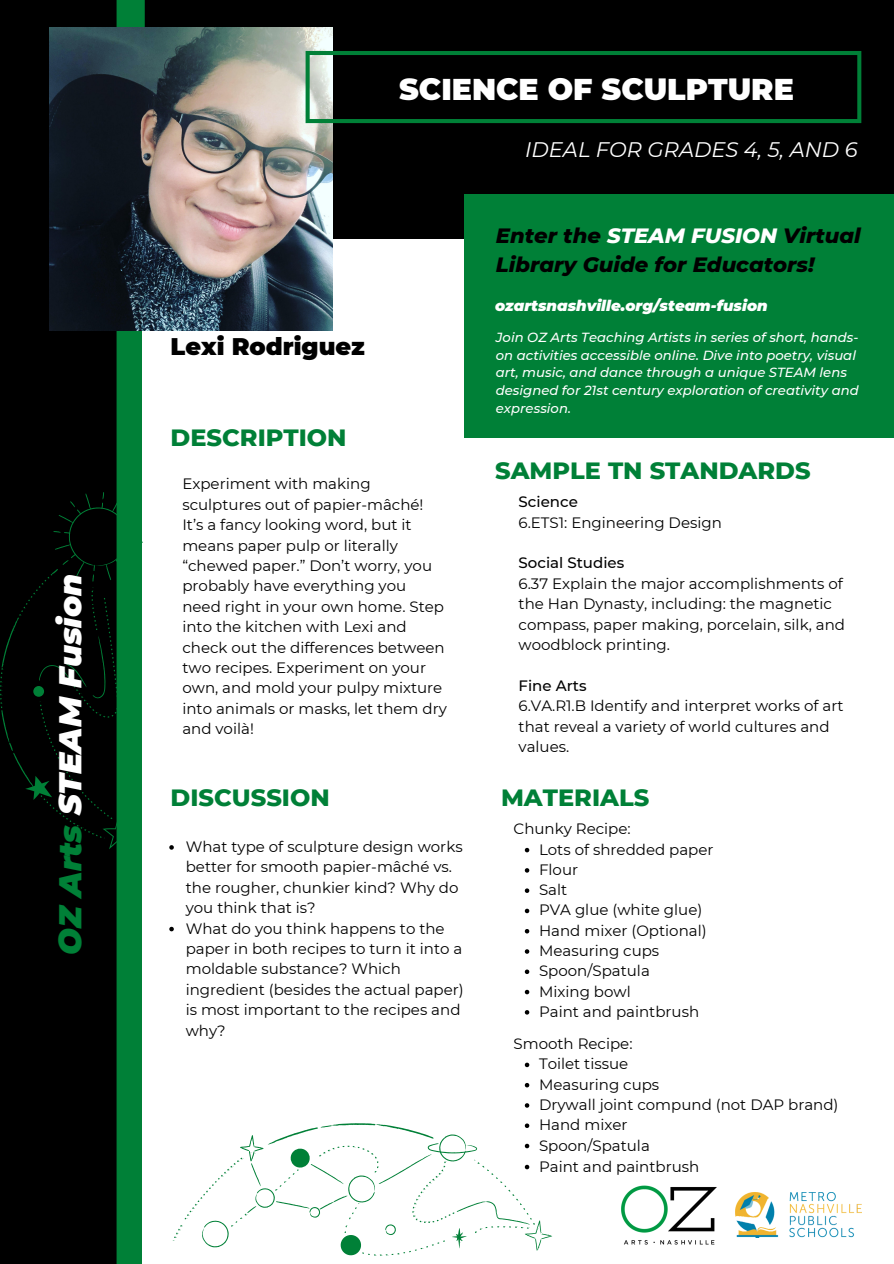
<style>
.page{position:relative;width:894px;height:1264px;background:#fff}
.page>*{position:absolute;margin:0;border:0;box-sizing:border-box;transform-origin:0 0}
.t1{font:italic 900 31.5px "Montserrat";color:#fff}
.t2{font:900 30px "Montserrat";color:#fff}
.t3{font:800 24px "Montserrat";color:#008037}
.t4{font:900 24px "Montserrat";color:#000}
.t5{font:italic 800 21.15px/28.7px "Montserrat";color:#000}
.t6{font:italic 21px "Montserrat";color:#fff}
.t7{font:15px/20.4px "Montserrat";color:#000}
.t8{font:italic 900 15px "Montserrat";color:#fff}
.t9{font:500 15px "Montserrat";color:#000}
.t10{font:italic 500 13.2px/17.9px "Montserrat";color:#fff}
.s1{color:#008037}
.s2{color:#fff}
</style>
<div class="page">
<div style="left:0;top:0;width:893px;height:1263px;background:#000"></div>
<svg style="left:116px;top:0;width:29px;height:1263px;background:#007833"></svg>
<div style="left:143px;top:239px;width:750px;height:1024px;background:#fff"></div>
<img style="left:49px;top:27px;width:283px;height:303px">
<svg style="left:305px;top:51px;width:556px;height:72px"></svg>
<div style="left:464px;top:195px;width:429px;height:243px;background:#008037"></div>
<img style="left:621px;top:1185px;width:96px;height:60px">
<svg style="left:130px;top:1123px;width:423px;height:140px"></svg>
<img style="left:735px;top:1192px;width:126px;height:45px">
<svg style="left:169px;top:845px;width:5px;height:4px"></svg>
<svg style="left:169px;top:926px;width:5px;height:5px"></svg>
<svg style="left:0;top:492px;width:143px;height:357px"></svg>
<svg style="left:524px;top:847px;width:5px;height:5px"></svg>
<svg style="left:524px;top:868px;width:5px;height:4px"></svg>
<svg style="left:524px;top:888px;width:5px;height:4px"></svg>
<svg style="left:524px;top:908px;width:5px;height:5px"></svg>
<svg style="left:524px;top:929px;width:5px;height:4px"></svg>
<svg style="left:524px;top:949px;width:5px;height:4px"></svg>
<svg style="left:524px;top:969px;width:5px;height:5px"></svg>
<svg style="left:524px;top:989px;width:5px;height:5px"></svg>
<svg style="left:524px;top:1010px;width:5px;height:4px"></svg>
<svg style="left:524px;top:1062px;width:5px;height:5px"></svg>
<svg style="left:524px;top:1083px;width:5px;height:4px"></svg>
<svg style="left:524px;top:1103px;width:5px;height:4px"></svg>
<svg style="left:524px;top:1123px;width:5px;height:4px"></svg>
<svg style="left:524px;top:1143px;width:5px;height:5px"></svg>
<svg style="left:524px;top:1164px;width:5px;height:5px"></svg>
<h1 class="t1" style="left:51px;top:954px;width:382px;rotate:-90deg"><span class="s1">OZ Arts</span> STEAM Fusion</h1>
<h2 class="t2" style="left:399px;top:71px;width:396px">SCIENCE OF SCULPTURE</h2>
<h3 class="t6" style="left:525px;top:137px;width:334px">IDEAL FOR GRADES 4, 5, AND 6</h3>
<h3 class="t5" style="left:495px;top:221px;width:366px">Enter the <span class="s2">STEAM FUSION</span> Virtual<br>Library Guide for Educators!</h3>
<h3 class="t4" style="left:170px;top:331px;width:196px">Lexi Rodriguez</h3>
<h3 class="t3" style="left:170px;top:423px;width:177px">DESCRIPTION</h3>
<p class="t7" style="left:182px;top:473px;width:266px">Experiment with making sculptures out of papier-mâché!<br>It’s a fancy looking word, but it means paper pulp or literally “chewed paper.” Don’t worry, you probably have everything you need right in your own home. Step into the kitchen with Lexi and check out the differences between two recipes. Experiment on your own, and mold your pulpy mixture into animals or masks, let them dry and voilà!</p>
<h3 class="t3" style="left:170px;top:782px;width:161px">DISCUSSION</h3>
<p class="t7" style="left:186px;top:836px;width:279px">What type of sculpture design works better for smooth papier-mâché vs. the rougher, chunkier kind? Why do you think that is?<br>What do you think happens to the paper in both recipes to turn it into a moldable substance? Which ingredient (besides the actual paper) is most important to the recipes and why?</p>
<p class="t8" style="left:495px;top:296px;width:274px">ozartsnashville.org/steam-fusion</p>
<p class="t10" style="left:495px;top:328px;width:364px">Join OZ Arts Teaching Artists in series of short, hands&shy;on activities accessible online. Dive into poetry, visual art, music, and dance through a unique STEAM lens designed for 21st century exploration of creativity and expression.</p>
<h3 class="t3" style="left:495px;top:455px;width:317px">SAMPLE TN STANDARDS</h3>
<p class="t9" style="left:518px;top:492px;width:61px">Science</p>
<p class="t7" style="left:518px;top:512px;width:205px">6.ETS1: Engineering Design</p>
<p class="t9" style="left:518px;top:554px;width:107px">Social Studies</p>
<p class="t7" style="left:518px;top:573px;width:328px">6.37 Explain the major accomplishments of the Han Dynasty, including: the magnetic compass, paper making, porcelain, silk, and woodblock printing.</p>
<p class="t9" style="left:518px;top:676px;width:70px">Fine Arts</p>
<p class="t7" style="left:518px;top:695px;width:326px">6.VA.R1.B Identify and interpret works of art that reveal a variety of world cultures and values.</p>
<h3 class="t3" style="left:501px;top:782px;width:150px">MATERIALS</h3>
<p class="t7" style="left:513px;top:818px;width:119px">Chunky Recipe:</p>
<p class="t7" style="left:539px;top:839px;width:176px">Lots of shredded paper<br>Flour<br>Salt<br>PVA glue (white glue)<br>Hand mixer (Optional)<br>Measuring cups<br>Spoon/Spatula<br>Mixing bowl<br>Paint and paintbrush</p>
<p class="t7" style="left:539px;top:1053px;width:301px">Toilet tissue<br>Measuring cups<br>Drywall joint compund (not DAP brand)<br>Hand mixer<br>Spoon/Spatula<br>Paint and paintbrush</p>
<p class="t7" style="left:513px;top:1033px;width:120px">Smooth Recipe:</p>
</div>
